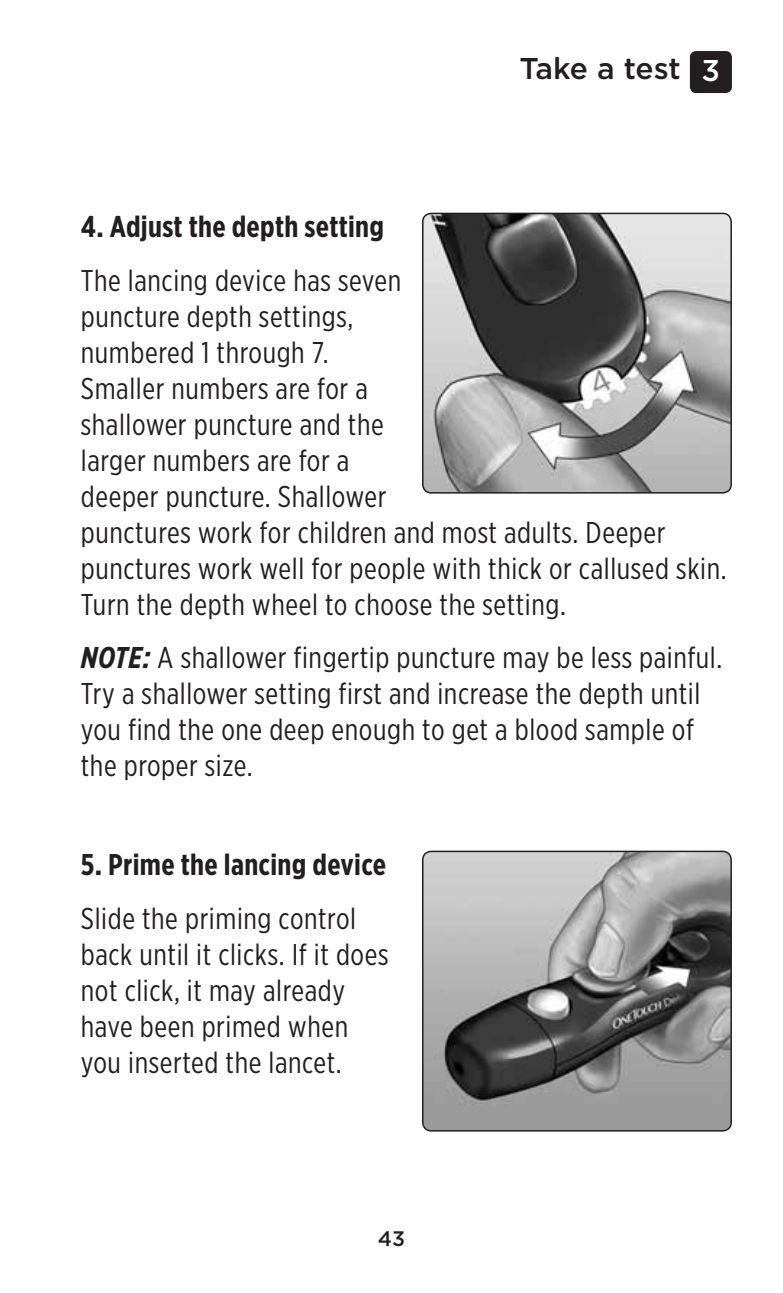
<style>
.page{position:relative;width:783px;height:1293px;background:#fff}
.page>*{position:absolute;margin:0;border:0;box-sizing:border-box;transform-origin:0 0}
.t1{font:30px/36px "Gotham X Narrow";letter-spacing:.02em;color:#231f20}
.t2{font:700 30px "Gotham X Narrow";letter-spacing:.01em;color:#231f20}
.t3{font:500 30px "Gotham";letter-spacing:-.015em;color:#231f20}
.t4{font:500 21px "Gotham";color:#231f20}
.s1{color:#fff}
.s2{font-weight:700;font-style:italic}
</style>
<div class="page">
<div style="left:689px;top:51px;width:42px;height:42px;background:#231f20;border-radius:6px"></div>
<img style="left:422px;top:213px;width:309px;height:280px">
<div style="left:422px;top:213px;width:309px;height:280px;border:2px solid #231f20;border-radius:9px"></div>
<img style="left:422px;top:851px;width:309px;height:280px">
<div style="left:422px;top:850px;width:309px;height:281px;border:2px solid #231f20;border-radius:9px"></div>
<p class="t3" style="left:519px;top:49px;width:202px">Take a test <span class="s1">3</span></p>
<p class="t2" style="left:81px;top:208px;width:304px">4. Adjust the depth setting</p>
<p class="t1" style="left:81px;top:262px;width:647px">The lancing device has seven<br>puncture depth settings,<br>numbered 1 through 7.<br>Smaller numbers are for a<br>shallower puncture and the<br>larger numbers are for a<br>deeper puncture. Shallower<br>punctures work for children and most adults. Deeper punctures work well for people with thick or callused skin.<br>Turn the depth wheel to choose the setting.</p>
<p class="t1" style="left:81px;top:639px;width:643px"><span class="s2">NOTE:</span> A shallower fingertip puncture may be less painful.<br>Try a shallower setting first and increase the depth until you find the one deep enough to get a blood sample of the proper size.</p>
<p class="t2" style="left:81px;top:845px;width:307px">5. Prime the lancing device</p>
<p class="t1" style="left:81px;top:899px;width:309px">Slide the priming control back until it clicks. If it does not click, it may already have been primed when you inserted the lancet.</p>
<p class="t4" style="left:378px;top:1224px;width:29px">43</p>
</div>
